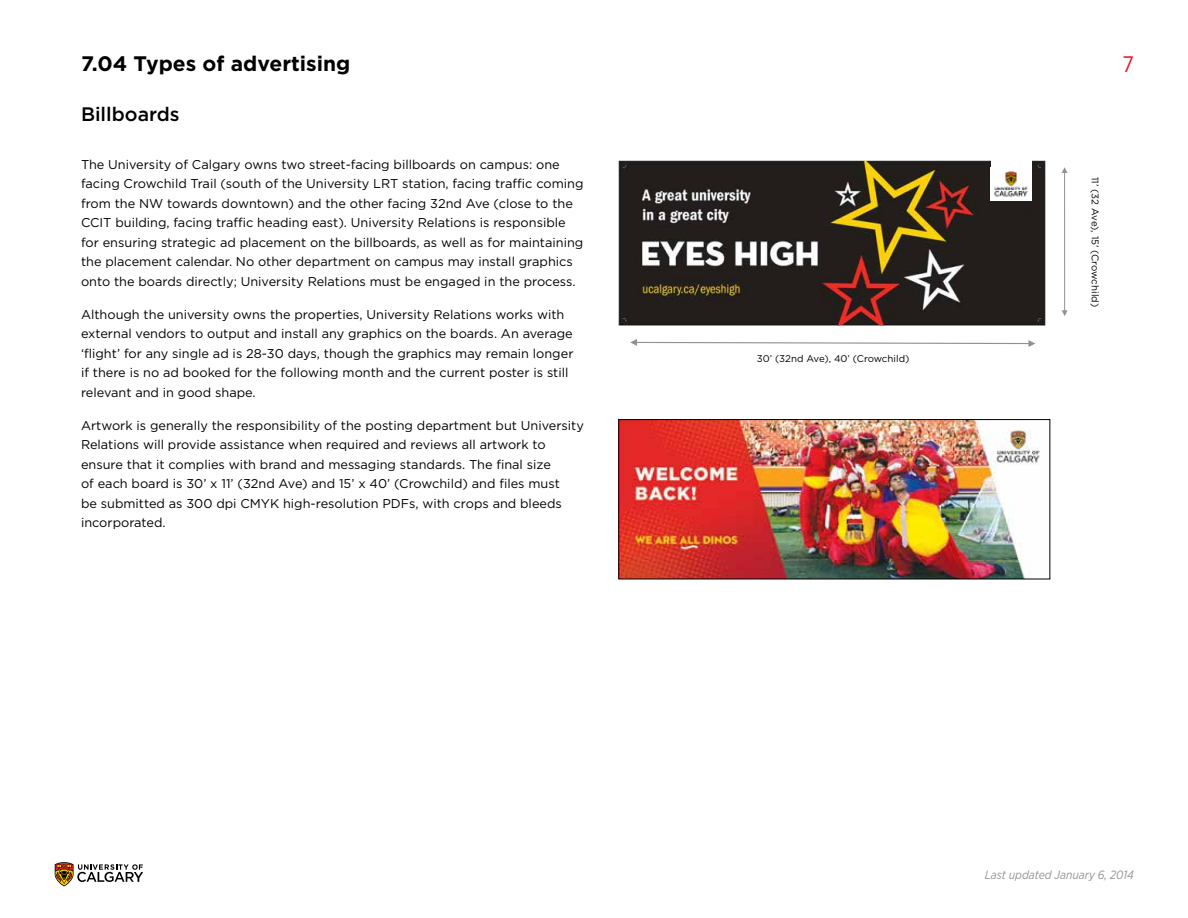
<style>
.page{position:relative;width:1188px;height:918px;background:#fff}
.page>*{position:absolute;margin:0;border:0;box-sizing:border-box;transform-origin:0 0}
.t1{font:22.5px "Gotham Narrow";color:#ed1c2e}
.t2{font:700 21px "Gotham";color:#000}
.t3{font:500 19.5px "Gotham";color:#000}
.t4{font:12.75px/19.5px "Gotham";color:#000}
.t5{font:italic 12px "Gotham Narrow";color:#939598}
.t6{font:9.75px "Gotham";color:#000}
</style>
<div class="page">
<svg style="left:55px;top:862px;width:88px;height:24px"></svg>
<img style="left:618px;top:161px;width:427px;height:164px">
<img style="left:981px;top:196px;width:60px;height:17px">
<img style="left:621px;top:421px;width:419px;height:156px">
<div style="left:619px;top:419px;width:431px;height:160px;border:1px solid #000"></div>
<svg style="left:630px;top:339px;width:405px;height:8px"></svg>
<hr style="left:1064px;top:169px;width:1px;height:145px;background:#919191">
<svg style="left:1062px;top:167px;width:6px;height:6px"></svg>
<svg style="left:1062px;top:310px;width:6px;height:6px"></svg>
<div style="left:991px;top:158px;width:40px;height:43px;background:#fff"></div>
<img style="left:994px;top:171px;width:34px;height:26px">
<h2 class="t2" style="left:81px;top:52px;width:271px">7.04 Types of advertising</h2>
<h3 class="t3" style="left:81px;top:103px;width:100px">Billboards</h3>
<p class="t4" style="left:81px;top:154px;width:504px">The University of Calgary owns two street-facing billboards on campus: one facing Crowchild Trail (south of the University LRT station, facing traffic coming from the NW towards downtown) and the other facing 32nd Ave (close to the CCIT building, facing traffic heading east). University Relations is responsible for ensuring strategic ad placement on the billboards, as well as for maintaining the placement calendar. No other department on campus may install graphics onto the boards directly; University Relations must be engaged in the process.</p>
<p class="t4" style="left:81px;top:304px;width:494px">Although the university owns the properties, University Relations works with external vendors to output and install any graphics on the boards. An average ‘flight’ for any single ad is 28-30 days, though the graphics may remain longer if there is no ad booked for the following month and the current poster is still relevant and in good shape.</p>
<p class="t4" style="left:81px;top:415px;width:504px">Artwork is generally the responsibility of the posting department but University Relations will provide assistance when required and reviews all artwork to ensure that it complies with brand and messaging standards. The final size<br>of each board is 30’ x 11’ (32nd Ave) and 15’ x 40’ (Crowchild) and files must<br>be submitted as 300 dpi CMYK high-resolution PDFs, with crops and bleeds incorporated.</p>
<p class="t6" style="left:757px;top:353px;width:154px">30’ (32nd Ave), 40’ (Crowchild)</p>
<h1 class="t1" style="left:1122px;top:50px;width:13px">7</h1>
<p class="t6" style="left:1101px;top:177px;width:132px;rotate:90deg">11’ (32 Ave), 15’ (Crowchild)</p>
<p class="t5" style="left:985px;top:867px;width:151px">Last updated January 6, 2014</p>
</div>
